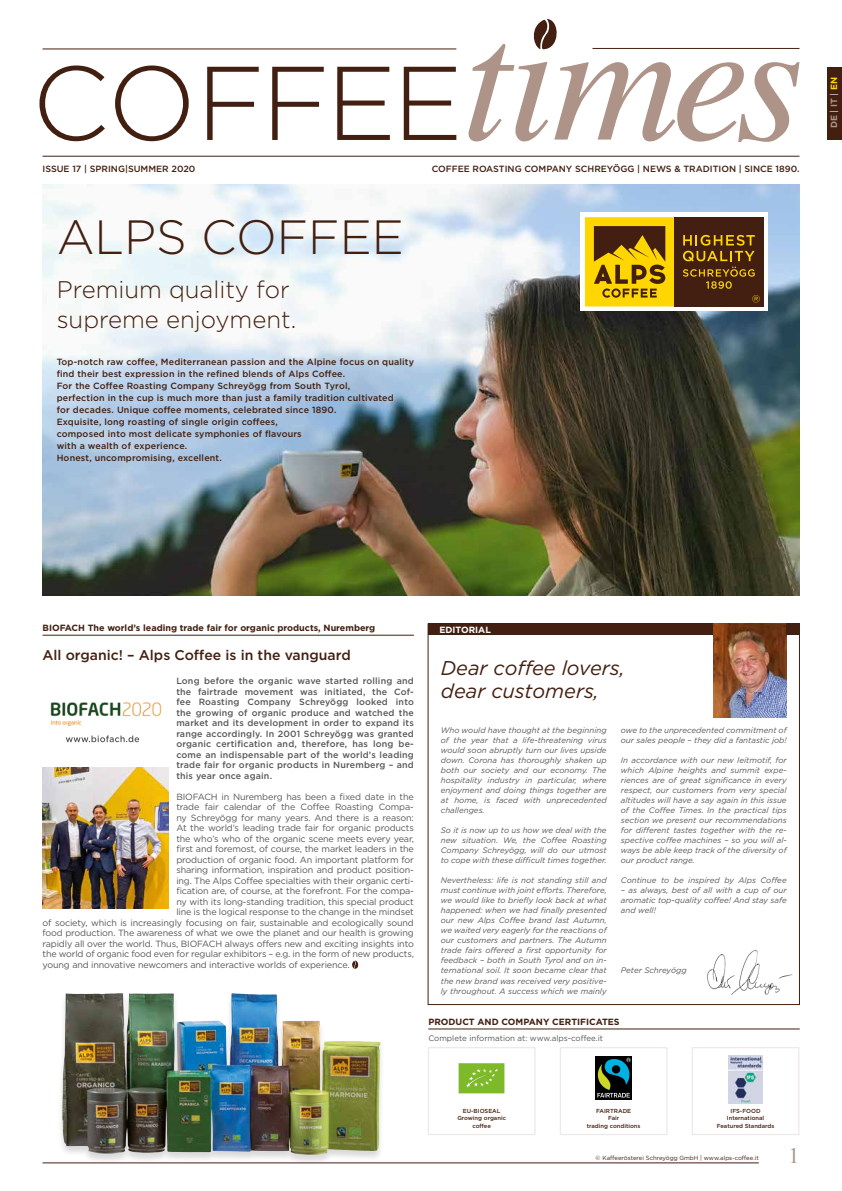
<style>
.page{position:relative;width:842px;height:1191px;background:#fff}
.page>*{position:absolute;margin:0;border:0;box-sizing:border-box;transform-origin:0 0}
.t1{font:300 48px "Gotham";color:#421f10}
.t2{font:300 24px/30px "Gotham";color:#421f10}
.t3{font:22px "Times New Roman";color:#ad9388}
.t4{font:italic 20px/23px "Gotham";color:#421f10}
.t5{font:500 14px "Gotham";color:#421f10}
.t6{font:9px "Gotham";letter-spacing:-.015em;color:#575756}
.t7{font:500 9px/12px "Gotham";letter-spacing:.02em;color:#421f10}
.t8{font:500 9px/10.5px "Gotham";letter-spacing:.02em;color:#575756;text-align:justify}
.t9{font:700 9px "Gotham";color:#421f10}
.t10{font:500 9px "Gotham";color:#421f10}
.t11{font:700 9px "Gotham";color:#fff}
.t12{font:700 9px "Gotham";color:#ad9388}
.t13{font:italic 8px/10px "Gotham";color:#575756;text-align:justify}
.t14{font:8px "Gotham";color:#575756}
.t15{font:6px "Gotham";color:#421f10}
.t16{font:500 5.8px/7.3px "Gotham";color:#421f10;text-align:center}
.s1{font-weight:400;color:#fff}
.s2{color:#ffd600}
</style>
<div class="page">
<img style="left:42px;top:184px;width:757px;height:411px">
<div style="left:580px;top:213px;width:188px;height:98px;background:#fff"></div>
<svg style="left:585px;top:217px;width:89px;height:89px;background:#bf9805"></svg>
<div style="left:674px;top:217px;width:89px;height:89px;background:#421f10"></div>
<svg style="left:683px;top:235px;width:72px;height:26px"></svg>
<svg style="left:683px;top:267px;width:72px;height:22px"></svg>
<svg style="left:752px;top:295px;width:8px;height:7px"></svg>
<svg style="left:458px;top:1063px;width:47px;height:31px"></svg>
<svg style="left:595px;top:1056px;width:37px;height:44px"></svg>
<svg style="left:597px;top:1057px;width:34px;height:40px"></svg>
<img style="left:729px;top:1055px;width:33px;height:48px">
<div style="left:57px;top:992px;width:329px;height:173px;background:#000;opacity:.15"></div>
<img style="left:62px;top:993px;width:229px;height:160px">
<img style="left:50px;top:702px;width:119px;height:70px">
<img style="left:43px;top:767px;width:125px;height:141px">
<svg style="left:66px;top:735px;width:73px;height:7px"></svg>
<svg style="left:428px;top:623px;width:372px;height:382px"></svg>
<div style="left:428px;top:623px;width:285px;height:12px;background:#421f10"></div>
<div style="left:828px;top:68px;width:14px;height:72px;background:#421f10"></div>
<hr style="left:428px;top:1028px;width:372px;height:1px;background:#421f10">
<svg style="left:468px;top:19px;width:331px;height:123px"></svg>
<svg style="left:39px;top:65px;width:417px;height:76px"></svg>
<hr style="left:43px;top:156px;width:756px;height:1px;background:#421f10">
<hr style="left:43px;top:49px;width:413px;height:1px;background:#421f10">
<hr style="left:592px;top:48px;width:207px;height:1px;background:#421f10">
<div style="left:787px;top:623px;width:13px;height:12px;background:#421f10"></div>
<hr style="left:43px;top:635px;width:371px;height:1px;background:#421f10">
<svg style="left:352px;top:960px;width:7px;height:9px"></svg>
<hr style="left:43px;top:1162px;width:716px;height:1px;background:#421f10">
<img style="left:703px;top:944px;width:92px;height:54px">
<p class="t10" style="left:43px;top:163px;width:154px">ISSUE 17 | SPRING|SUMMER 2020</p>
<p class="t10" style="left:432px;top:163px;width:369px">COFFEE ROASTING COMPANY SCHREYÖGG | NEWS &amp; TRADITION | SINCE 1890.</p>
<h1 class="t1" style="left:57px;top:207px;width:349px">ALPS COFFEE</h1>
<h2 class="t2" style="left:57px;top:274px;width:241px">Premium quality for supreme enjoyment.</h2>
<p class="t7" style="left:57px;top:355px;width:359px">Top-notch raw coffee, Mediterranean passion and the Alpine focus on quality find their best expression in the refined blends of Alps Coffee.<br>For the Coffee Roasting Company Schreyögg from South Tyrol,<br>perfection in the cup is much more than just a family tradition cultivated<br>for decades. Unique coffee moments, celebrated since 1890.<br>Exquisite, long roasting of single origin coffees,<br>composed into most delicate symphonies of flavours<br>with a wealth of experience.<br>Honest, uncompromising, excellent.</p>
<p class="t12" style="left:828px;top:128px;width:53px;rotate:-90deg">DE<span class="s1">|</span>IT<span class="s1">|</span><span class="s2">EN</span></p>
<p class="t9" style="left:43px;top:622px;width:334px">BIOFACH The world’s leading trade fair for organic products, Nuremberg</p>
<h3 class="t5" style="left:43px;top:645px;width:310px">All organic! – Alps Coffee is in the vanguard</h3>
<p class="t8" style="left:176px;top:676px;width:239px">Long before the organic wave started rolling and the fairtrade movement was initiated, the Cof&shy;fee Roasting Company Schreyögg looked into the growing of organic produce and watched the market and its development in order to expand its range accordingly. In 2001 Schreyögg was granted organic certification and, therefore, has long be&shy;come an indispensable part of the world’s leading trade fair for organic products in Nuremberg – and this year once again.</p>
<p class="t6" style="left:176px;top:791px;width:239px">BIOFACH in Nuremberg has been a fixed date in the</p>
<p class="t6" style="left:176px;top:801px;width:239px">trade fair calendar of the Coffee Roasting Compa-</p>
<p class="t6" style="left:176px;top:812px;width:239px">ny Schreyögg for many years. And there is a reason:</p>
<p class="t6" style="left:176px;top:822px;width:239px">At the world’s leading trade fair for organic products</p>
<p class="t6" style="left:176px;top:833px;width:239px">the who’s who of the organic scene meets every year,</p>
<p class="t6" style="left:176px;top:843px;width:239px">first and foremost, of course, the market leaders in the</p>
<p class="t6" style="left:176px;top:854px;width:239px">production of organic food. An important platform for</p>
<p class="t6" style="left:176px;top:864px;width:239px">sharing information, inspiration and product position-</p>
<p class="t6" style="left:176px;top:875px;width:239px">ing. The Alps Coffee specialties with their organic certi-</p>
<p class="t6" style="left:176px;top:885px;width:239px">fication are, of course, at the forefront. For the compa-</p>
<p class="t6" style="left:176px;top:896px;width:239px">ny with its long-standing tradition, this special product</p>
<p class="t6" style="left:176px;top:906px;width:239px">line is the logical response to the change in the mindset</p>
<p class="t6" style="left:43px;top:917px;width:373px">of society, which is increasingly focusing on fair, sustainable and ecologically sound</p>
<p class="t6" style="left:43px;top:927px;width:373px">food production. The awareness of what we owe the planet and our health is growing</p>
<p class="t6" style="left:43px;top:938px;width:373px">rapidly all over the world. Thus, BIOFACH always offers new and exciting insights into</p>
<p class="t6" style="left:43px;top:948px;width:373px">the world of organic food even for regular exhibitors – e.g. in the form of new products,</p>
<p class="t6" style="left:43px;top:959px;width:309px">young and innovative newcomers and interactive worlds of experience.</p>
<p class="t11" style="left:439px;top:623px;width:53px">EDITORIAL</p>
<h3 class="t4" style="left:441px;top:656px;width:185px">Dear coffee lovers, dear customers,</h3>
<p class="t13" style="left:441px;top:725px;width:167px">Who would have thought at the beginning of the year that a life-threatening virus would soon abruptly turn our lives upside down. Corona has thoroughly shaken up both our society and our economy. The hospitality industry in particular, where enjoyment and doing things together are at home, is faced with unprecedented challenges.</p>
<p class="t13" style="left:441px;top:825px;width:167px">So it is now up to us how we deal with the new situation. We, the Coffee Roasting Company Schreyögg, will do our utmost to cope with these difficult times together.</p>
<p class="t13" style="left:441px;top:875px;width:167px">Nevertheless: life is not standing still and must continue with joint efforts. Therefore, we would like to briefly look back at what happened: when we had finally presented our new Alps Coffee brand last Autumn, we waited very eagerly for the reactions of our customers and partners. The Autumn trade fairs offered a first opportunity for feedback – both in South Tyrol and on in&shy;ternational soil. It soon became clear that the new brand was received very positive&shy;ly throughout. A success which we mainly</p>
<p class="t13" style="left:621px;top:725px;width:167px">owe to the unprecedented commitment of our sales people – they did a fantastic job!</p>
<p class="t13" style="left:621px;top:755px;width:167px">In accordance with our new leitmotif, for which Alpine heights and summit expe&shy;riences are of great significance in every respect, our customers from very special altitudes will have a say again in this issue of the Coffee Times. In the practical tips section we present our recommendations for different tastes together with the re&shy;spective coffee machines – so you will al&shy;ways be able keep track of the diversity of our product range.</p>
<p class="t13" style="left:621px;top:875px;width:167px">Continue to be inspired by Alps Coffee</p>
<p class="t13" style="left:621px;top:885px;width:167px">– as always, best of all with a cup of our aromatic top-quality coffee! And stay safe and well!</p>
<p class="t13" style="left:621px;top:965px;width:67px">Peter Schreyögg</p>
<p class="t9" style="left:428px;top:1015px;width:193px">PRODUCT AND COMPANY CERTIFICATES</p>
<p class="t14" style="left:428px;top:1033px;width:176px">Complete information at: www.alps-coffee.it</p>
<p class="t16" style="left:457px;top:1107px;width:50px">EU-BIOSEAL<br>Growing organic coffee</p>
<p class="t16" style="left:587px;top:1107px;width:55px">FAIRTRADE<br>Fair<br>trading conditions</p>
<p class="t16" style="left:717px;top:1107px;width:59px">IFS-FOOD<br>International<br>Featured Standards</p>
<p class="t15" style="left:596px;top:1153px;width:165px">© Kaffeerösterei Schreyögg GmbH | www.alps-coffee.it</p>
<h3 class="t3" style="left:788px;top:1140px;width:12px">1</h3>
</div>
